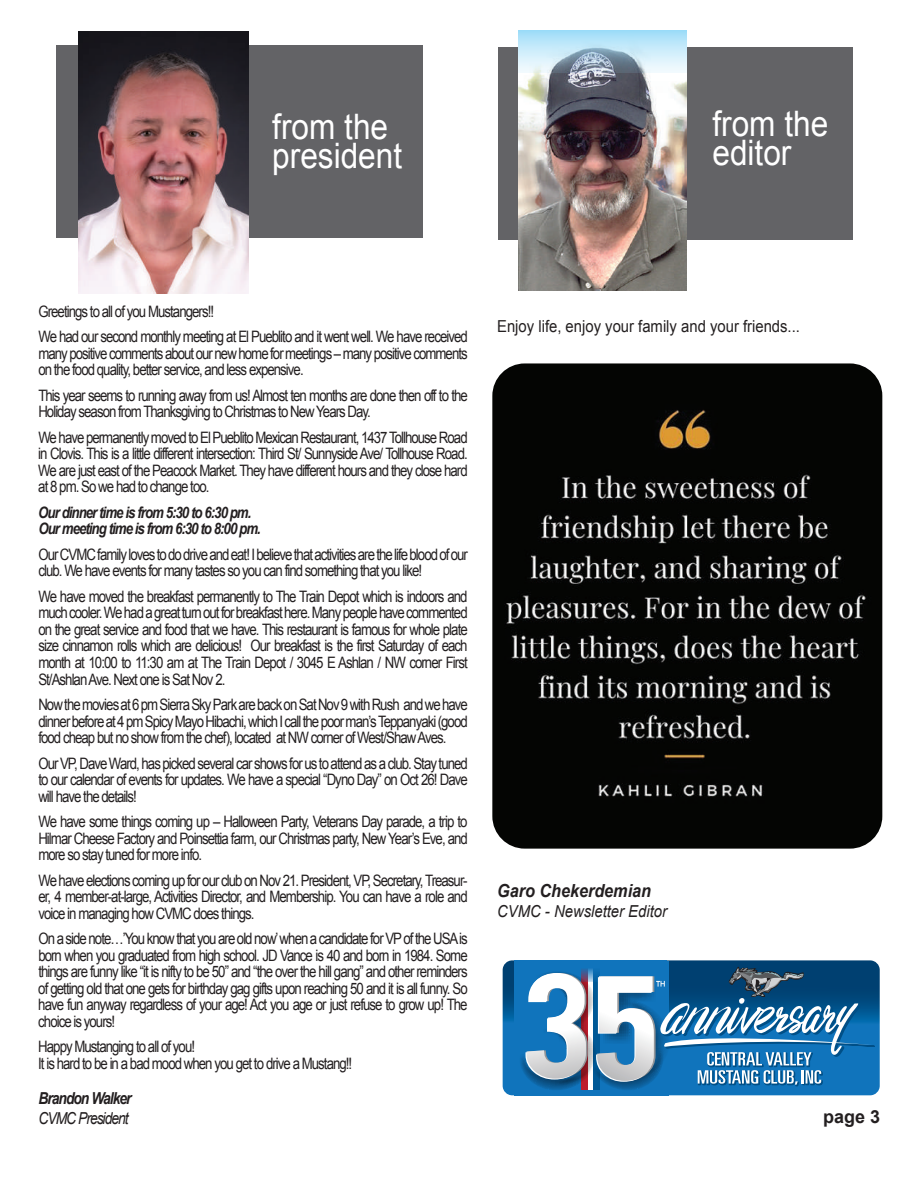
<style>
.page{position:relative;width:918px;height:1188px;background:#fff}
.page>*{position:absolute;margin:0;border:0;box-sizing:border-box;transform-origin:0 0}
.t1{font:35.1px/28.3px "Arial";color:#fff;scale:.9 1}
.t2{font:italic 700 18px "Arial";color:#231f20;scale:.9 1}
.t3{font:700 18px "Arial";color:#231f20}
.t4{font:16.5px "Arial";color:#231f20;scale:.9 1}
.t5{font:italic 16.5px "Arial";color:#231f20;scale:.9 1}
.t6{font:italic 700 16.5px "Arial";letter-spacing:-.07em;color:#231f20;scale:.84 1}
.t7{font:italic 16.5px "Arial";letter-spacing:-.07em;color:#231f20;scale:.84 1}
.t8{font:15.75px/16.5px "Arial";letter-spacing:-.07em;color:#231f20;text-align:justify;scale:.84 1}
.t9{font:italic 700 15.75px/16.5px "Arial";letter-spacing:-.07em;color:#231f20;scale:.84 1}
</style>
<div class="page">
<div style="left:56px;top:45px;width:367px;height:192px;background:#636366"></div>
<div style="left:498px;top:47px;width:355px;height:192px;background:#636366"></div>
<img style="left:519px;top:72px;width:167px;height:218px">
<svg style="left:519px;top:30px;width:167px;height:42px;background:#b4d5e6"></svg>
<img style="left:78px;top:32px;width:170px;height:262px">
<svg style="left:503px;top:960px;width:377px;height:135px;background:#125d94"></svg>
<div style="left:514px;top:961px;width:155px;height:134px;background:#1074bc"></div>
<svg style="left:518px;top:967px;width:358px;height:129px"></svg>
<img style="left:492px;top:363px;width:390px;height:486px">
<h1 class="t1" style="left:272px;top:113px;width:146px">from the president</h1>
<h1 class="t1" style="left:712px;top:110px;width:130px">from the editor</h1>
<p class="t8" style="left:38px;top:299px;width:513px;line-height:25.5px">Greetings to all of you Mustangers!!<br>We had our second monthly meeting at El Pueblito and it went well. We have received</p>
<p class="t8" style="left:38px;top:345px;width:513px">many positive comments about our new home for meetings – many positive comments on the food quality, better service, and less expensive.</p>
<p class="t8" style="left:38px;top:387px;width:513px">This year seems to running away from us! Almost ten months are done then off to the<br>Holiday season from Thanksgiving to Christmas to New Years Day.</p>
<p class="t8" style="left:38px;top:429px;width:513px">We have permanently moved to El Pueblito Mexican Restaurant, 1437 Tollhouse Road in Clovis. This is a little different intersection: Third St/ Sunnyside Ave/ Tollhouse Road.<br>We are just east of the Peacock Market. They have different hours and they close hard at 8 pm. So we had to change too.</p>
<p class="t9" style="left:38px;top:505px;width:266px">Our dinner time is from 5:30 to 6:30 pm.<br>Our meeting time is from 6:30 to 8:00 pm.</p>
<p class="t8" style="left:38px;top:546px;width:513px">Our CVMC family loves to do drive and eat! I believe that activities are the life blood of our club. We have events for many tastes so you can find something that you like!</p>
<p class="t8" style="left:38px;top:588px;width:513px">We have moved the breakfast permanently to The Train Depot which is indoors and much cooler. We had a great turn out for breakfast here. Many people have commented on the great service and food that we have. This restaurant is famous for whole plate size cinnamon rolls which are delicious! Our breakfast is the first Saturday of each month at 10:00 to 11:30 am at The Train Depot / 3045 E Ashlan / NW corner First St/AshlanAve. Next one is Sat Nov 2.</p>
<p class="t8" style="left:38px;top:696px;width:513px">Now the movies at 6 pm Sierra Sky Park are back on Sat Nov 9 with Rush and we have dinner before at 4 pm Spicy Mayo Hibachi, which I call the poor man’s Teppanyaki (good food cheap but no show from the chef), located at NW corner of West/ShawAves.</p>
<p class="t8" style="left:38px;top:755px;width:513px">Our VP, Dave Ward, has picked several car shows for us to attend as a club. Stay tuned to our calendar of events for updates. We have a special “Dyno Day” on Oct 26! Dave will have the details!</p>
<p class="t8" style="left:38px;top:813px;width:513px">We have some things coming up – Halloween Party, Veterans Day parade, a trip to Hilmar Cheese Factory and Poinsettia farm, our Christmas party, New Year’s Eve, and more so stay tuned for more info.</p>
<p class="t8" style="left:38px;top:872px;width:513px">We have elections coming up for our club on Nov 21. President, VP, Secretary, Treasur&shy;er, 4 member-at-large, Activities Director, and Membership. You can have a role and voice in managing how CVMC does things.</p>
<p class="t8" style="left:38px;top:930px;width:513px">On a side note…’You know that you are old now’when a candidate for VP of the USAis born when you graduated from high school. JD Vance is 40 and born in 1984. Some things are funny like “it is nifty to be 50” and “the over the hill gang” and other reminders of getting old that one gets for birthday gag gifts upon reaching 50 and it is all funny. So have fun anyway regardless of your age! Act you age or just refuse to grow up! The choice is yours!</p>
<p class="t8" style="left:38px;top:1038px;width:375px">Happy Mustanging to all of you!<br>It is hard to be in a bad mood when you get to drive a Mustang!!</p>
<p class="t6" style="left:38px;top:1088px;width:112px">Brandon Walker</p>
<p class="t7" style="left:38px;top:1107px;width:109px">CVMC President</p>
<p class="t4" style="left:497px;top:315px;width:338px">Enjoy life, enjoy your family and your friends...</p>
<p class="t2" style="left:497px;top:879px;width:173px">Garo Chekerdemian</p>
<p class="t5" style="left:497px;top:900px;width:190px">CVMC - Newsletter Editor</p>
<p class="t3" style="left:823px;top:1105px;width:59px">page 3</p>
</div>
